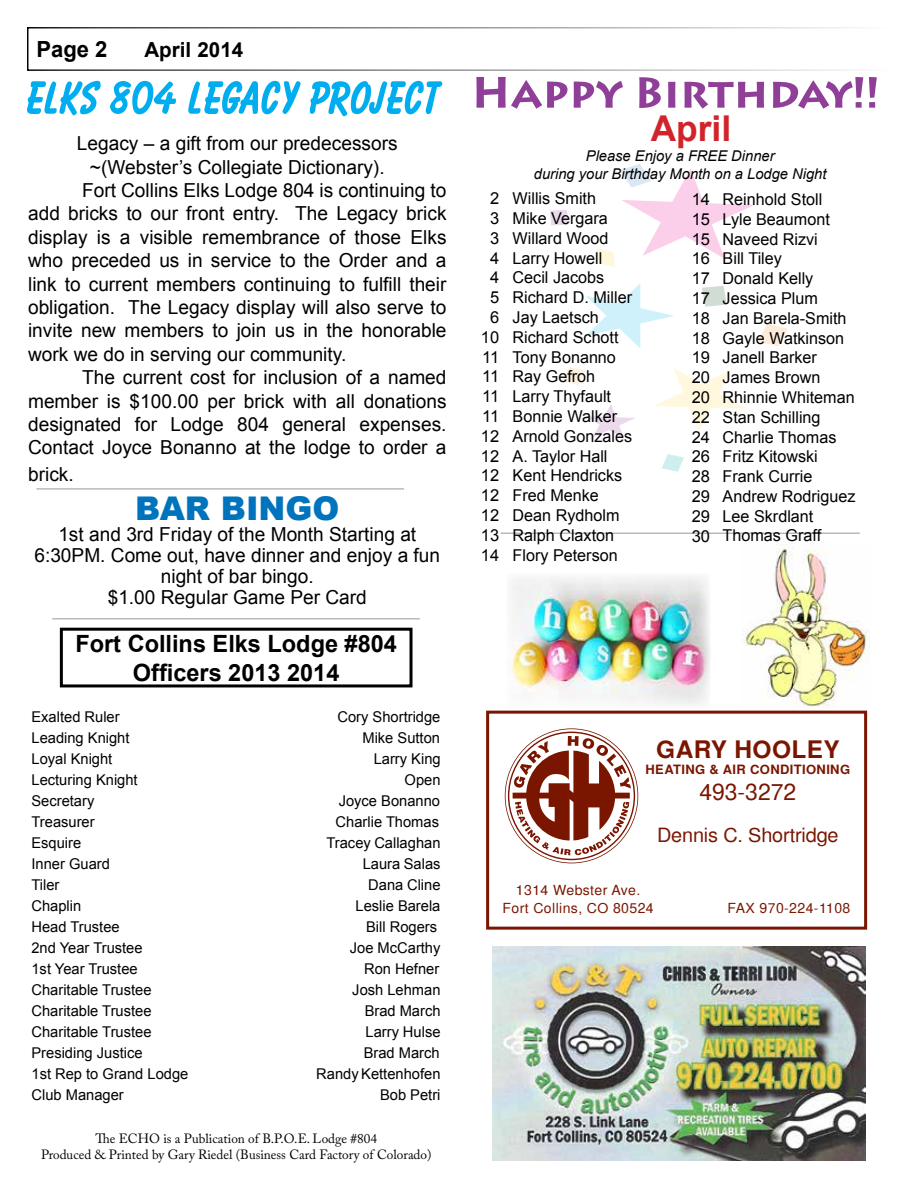
<style>
.page{position:relative;width:918px;height:1188px;background:#fff}
.page>*{position:absolute;margin:0;border:0;box-sizing:border-box;transform-origin:0 0}
.t1{font:700 35.7px "Arial";color:#d2232a}
.t2{font:900 32.7px "Arial";color:#0073bd}
.t3{font:700 24px "Helvetica";letter-spacing:.015em;color:#7a1600}
.t4{font:700 23.7px/28.8px "Arial";color:#000;text-align:center}
.t5{font:22.5px "Helvetica";color:#7a1600}
.t6{font:700 22.35px "Arial";color:#000}
.t7{font:700 20.85px "Arial";color:#000}
.t8{font:19.5px "Helvetica";letter-spacing:-.01em;color:#7a1600}
.t9{font:19.35px/21px "Arial";color:#000;text-align:center}
.t10{font:16.5px/19.8px "Arial";color:#000;text-align:justify}
.t11{font:16.35px/19.8px "Arial";color:#000}
.t12{font:14.85px "Arial";color:#000}
.t13{font:italic 14.85px/18px "Arial";color:#000;text-align:center}
.t14{font:13.8px/18px "Helvetica";letter-spacing:.025em;color:#7a1600;text-align:center}
.t15{font:13.35px/16.2px "Adobe Caslon Pro";color:#000;text-align:center}
.t16{font:700 12.75px "Helvetica";letter-spacing:.025em;color:#7a1600}
</style>
<div class="page">
<img style="left:742px;top:543px;width:127px;height:170px">
<div style="left:60px;top:628px;width:353px;height:59px;border:3px solid #000"></div>
<div style="left:27px;top:27px;width:864px;height:44px;border:2px solid #fff"></div>
<hr style="left:52px;top:618px;width:368px;height:1px;background:#000">
<hr style="left:36px;top:488px;width:368px;height:2px;background:#000">
<hr style="left:501px;top:532px;width:359px;height:2px;background:#000">
<svg style="left:27px;top:81px;width:415px;height:35px"></svg>
<img style="left:492px;top:946px;width:373px;height:215px">
<svg style="left:476px;top:77px;width:401px;height:32px"></svg>
<svg style="left:586px;top:283px;width:88px;height:65px"></svg>
<svg style="left:654px;top:368px;width:92px;height:63px"></svg>
<svg style="left:585px;top:405px;width:50px;height:34px"></svg>
<svg style="left:702px;top:286px;width:25px;height:21px"></svg>
<svg style="left:758px;top:324px;width:30px;height:23px"></svg>
<svg style="left:562px;top:367px;width:23px;height:18px"></svg>
<svg style="left:550px;top:210px;width:18px;height:15px"></svg>
<svg style="left:597px;top:164px;width:157px;height:103px"></svg>
<svg style="left:662px;top:454px;width:22px;height:18px"></svg>
<svg style="left:505px;top:728px;width:133px;height:135px"></svg>
<div style="left:486px;top:711px;width:381px;height:219px;border:3px solid #7a1501"></div>
<img style="left:511px;top:576px;width:199px;height:129px">
<p class="t6" style="left:36px;top:34px;width:73px">Page 2</p>
<p class="t7" style="left:144px;top:35px;width:100px">April 2014</p>
<p class="t9" style="left:77px;top:133px;width:322px">Legacy – a gift from our predecessors</p>
<p class="t9" style="left:90px;top:157px;width:296px">~(Webster’s Collegiate Dictionary).</p>
<p class="t9" style="left:82px;top:180px;width:366px">Fort Collins Elks Lodge 804 is continuing to</p>
<p class="t9" style="left:28px;top:203px;width:420px">add bricks to our front entry. The Legacy brick</p>
<p class="t9" style="left:28px;top:227px;width:420px">display is a visible remembrance of those Elks</p>
<p class="t9" style="left:28px;top:250px;width:420px">who preceded us in service to the Order and a</p>
<p class="t9" style="left:28px;top:274px;width:420px">link to current members continuing to fulfill their</p>
<p class="t9" style="left:28px;top:297px;width:420px">obligation. The Legacy display will also serve to</p>
<p class="t9" style="left:28px;top:320px;width:420px">invite new members to join us in the honorable</p>
<p class="t9" style="left:28px;top:344px;width:320px">work we do in serving our community.</p>
<p class="t9" style="left:82px;top:367px;width:366px">The current cost for inclusion of a named</p>
<p class="t9" style="left:28px;top:391px;width:420px">member is $100.00 per brick with all donations</p>
<p class="t9" style="left:28px;top:414px;width:420px">designated for Lodge 804 general expenses.</p>
<p class="t9" style="left:28px;top:437px;width:420px">Contact Joyce Bonanno at the lodge to order a</p>
<p class="t9" style="left:28px;top:464px;width:47px">brick.</p>
<h2 class="t2" style="left:135px;top:484px;width:206px">BAR BINGO</h2>
<p class="t9" style="left:34px;top:523px;width:407px">1st and 3rd Friday of the Month Starting at<br>6:30PM. Come out, have dinner and enjoy a fun night of bar bingo.<br>$1.00 Regular Game Per Card</p>
<p class="t4" style="left:75px;top:630px;width:323px">Fort Collins Elks Lodge #804<br>Officers 2013 2014</p>
<p class="t12" style="left:32px;top:707px;width:90px">Exalted Ruler</p>
<p class="t12" style="left:338px;top:707px;width:104px">Cory Shortridge</p>
<p class="t12" style="left:32px;top:728px;width:100px">Leading Knight</p>
<p class="t12" style="left:362px;top:728px;width:79px">Mike Sutton</p>
<p class="t12" style="left:32px;top:749px;width:82px">Loyal Knight</p>
<p class="t12" style="left:374px;top:749px;width:68px">Larry King</p>
<p class="t12" style="left:32px;top:770px;width:108px">Lecturing Knight</p>
<p class="t12" style="left:405px;top:770px;width:37px">Open</p>
<p class="t12" style="left:32px;top:791px;width:64px">Secretary</p>
<p class="t12" style="left:339px;top:791px;width:103px">Joyce Bonanno</p>
<p class="t12" style="left:32px;top:812px;width:65px">Treasurer</p>
<p class="t12" style="left:336px;top:812px;width:105px">Charlie Thomas</p>
<p class="t12" style="left:31px;top:833px;width:51px">Esquire</p>
<p class="t12" style="left:326px;top:833px;width:116px">Tracey Callaghan</p>
<p class="t12" style="left:31px;top:854px;width:80px">Inner Guard</p>
<p class="t12" style="left:363px;top:854px;width:79px">Laura Salas</p>
<p class="t12" style="left:32px;top:875px;width:30px">Tiler</p>
<p class="t12" style="left:368px;top:875px;width:74px">Dana Cline</p>
<p class="t12" style="left:32px;top:896px;width:51px">Chaplin</p>
<p class="t12" style="left:356px;top:896px;width:86px">Leslie Barela</p>
<p class="t12" style="left:32px;top:917px;width:90px">Head Trustee</p>
<p class="t12" style="left:366px;top:917px;width:73px">Bill Rogers</p>
<p class="t12" style="left:31px;top:938px;width:113px">2nd Year Trustee</p>
<p class="t12" style="left:350px;top:938px;width:92px">Joe McCarthy</p>
<p class="t12" style="left:31px;top:959px;width:108px">1st Year Trustee</p>
<p class="t12" style="left:364px;top:959px;width:77px">Ron Hefner</p>
<p class="t12" style="left:31px;top:980px;width:122px">Charitable Trustee</p>
<p class="t12" style="left:352px;top:980px;width:90px">Josh Lehman</p>
<p class="t12" style="left:31px;top:1001px;width:122px">Charitable Trustee</p>
<p class="t12" style="left:365px;top:1001px;width:77px">Brad March</p>
<p class="t12" style="left:32px;top:1022px;width:122px">Charitable Trustee</p>
<p class="t12" style="left:366px;top:1022px;width:76px">Larry Hulse</p>
<p class="t12" style="left:32px;top:1043px;width:113px">Presiding Justice</p>
<p class="t12" style="left:364px;top:1043px;width:77px">Brad March</p>
<p class="t12" style="left:32px;top:1064px;width:158px">1st Rep to Grand Lodge</p>
<p class="t12" style="left:316px;top:1064px;width:126px">Randy Kettenhofen</p>
<p class="t12" style="left:31px;top:1085px;width:94px">Club Manager</p>
<p class="t12" style="left:380px;top:1085px;width:62px">Bob Petri</p>
<p class="t15" style="left:41px;top:1130px;width:392px">The ECHO is a Publication of B.P.O.E. Lodge #804<br>Produced &amp; Printed by Gary Riedel (Business Card Factory of Colorado)</p>
<h1 class="t1" style="left:651px;top:105px;width:82px">April</h1>
<p class="t10" style="left:481px;top:189px;width:20px;text-align:center">2<br>3<br>3<br>4<br>4<br>5<br>6<br>10<br>11<br>11<br>11<br>11<br>12<br>12<br>12<br>12<br>12<br>13<br>14</p>
<p class="t13" style="left:534px;top:147px;width:294px">Please Enjoy a FREE Dinner<br>during your Birthday Month on a Lodge Night</p>
<p class="t11" style="left:513px;top:189px;width:121px">Willis Smith<br>Mike Vergara<br>Willard Wood<br>Larry Howell<br>Cecil Jacobs<br>Richard D. Miller<br>Jay Laetsch<br>Richard Schott<br>Tony Bonanno<br>Ray Gefroh<br>Larry Thyfault<br>Bonnie Walker<br>Arnold Gonzales<br>A. Taylor Hall<br>Kent Hendricks<br>Fred Menke<br>Dean Rydholm<br>Ralph Claxton<br>Flory Peterson</p>
<p class="t11" style="left:723px;top:189px;width:134px">Reinhold Stoll<br>Lyle Beaumont<br>Naveed Rizvi<br>Bill Tiley<br>Donald Kelly<br>Jessica Plum<br>Jan Barela-Smith<br>Gayle Watkinson<br>Janell Barker<br>James Brown<br>Rhinnie Whiteman<br>Stan Schilling<br>Charlie Thomas<br>Fritz Kitowski<br>Frank Currie<br>Andrew Rodriguez<br>Lee Skrdlant<br>Thomas Graff</p>
<p class="t10" style="left:692px;top:189px;width:20px">14<br>15<br>15<br>16<br>17<br>17<br>18<br>18<br>19<br>20<br>20<br>22<br>24<br>26<br>28<br>29<br>29<br>30</p>
<p class="t3" style="left:656px;top:735px;width:185px">GARY HOOLEY</p>
<p class="t16" style="left:646px;top:762px;width:206px">HEATING &amp; AIR CONDITIONING</p>
<p class="t5" style="left:699px;top:779px;width:98px">493-3272</p>
<p class="t8" style="left:657px;top:823px;width:183px">Dennis C. Shortridge</p>
<p class="t14" style="left:503px;top:881px;width:153px">1314 Webster Ave.<br>Fort Collins, CO 80524</p>
<p class="t14" style="left:728px;top:899px;width:124px">FAX 970-224-1108</p>
</div>
